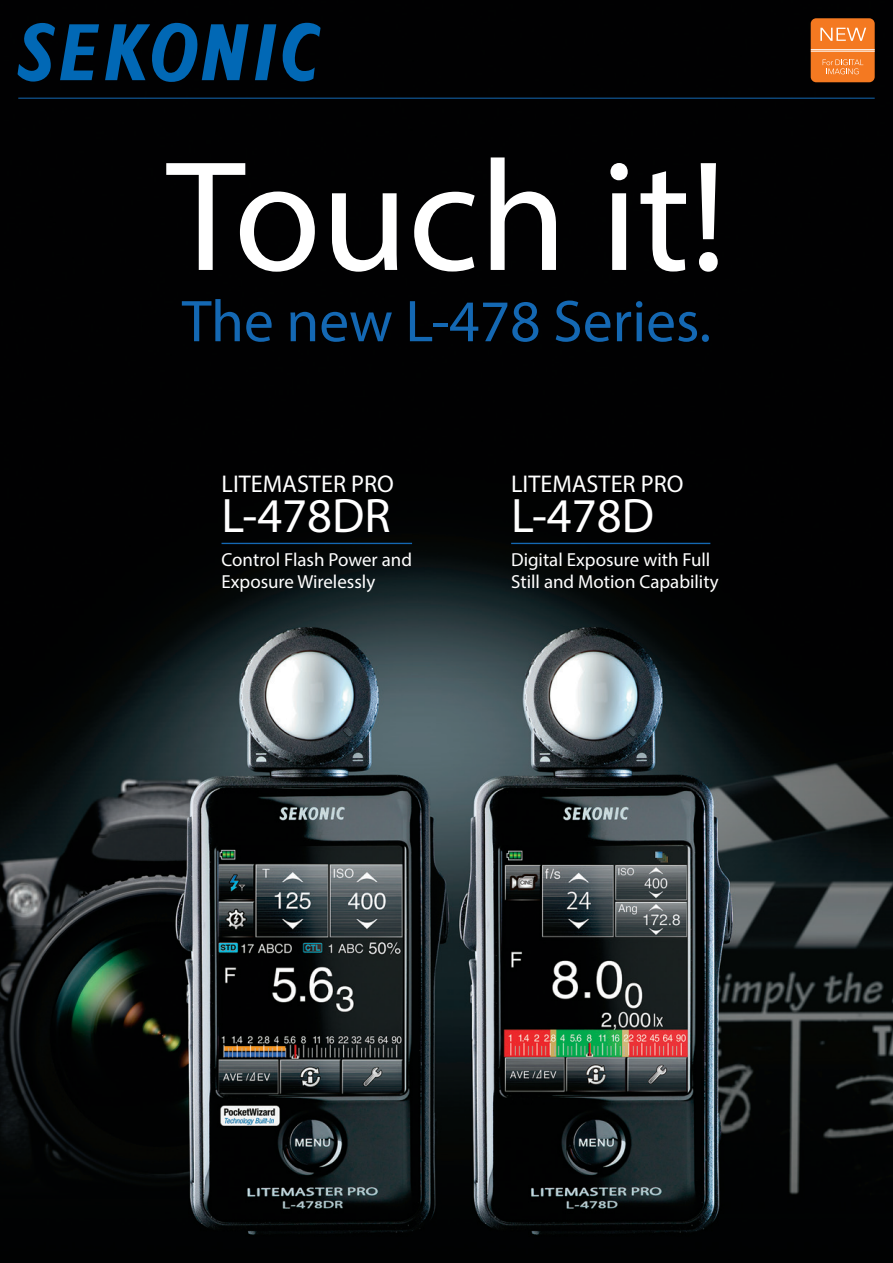
<style>
.page{position:relative;width:893px;height:1263px;background:#fff}
.page>*{position:absolute;margin:0;border:0;box-sizing:border-box;transform-origin:0 0}
.t1{font:158.4px "Myriad Pro";color:#fff}
.t2{font:59.4px "Myriad Pro";color:#1468b3}
.t3{font:48.6px "Myriad Pro";color:#fff}
.t4{font:24.3px "Myriad Pro";color:#fff}
.t5{font:18.9px/22.6px "Myriad Pro";color:#fff}
</style>
<div class="page">
<img style="left:0;top:0;width:893px;height:1263px">
<svg style="left:18px;top:23px;width:81px;height:59px"></svg>
<svg style="left:255px;top:23px;width:66px;height:58px"></svg>
<svg style="left:105px;top:23px;width:144px;height:59px"></svg>
<div style="left:811px;top:18px;width:64px;height:64px;background:#f47921;border-radius:5px"></div>
<svg style="left:823px;top:59px;width:40px;height:15px"></svg>
<svg style="left:820px;top:28px;width:46px;height:13px"></svg>
<hr style="left:811px;top:49px;width:64px;height:1px;background:#fff">
<hr style="left:811px;top:51px;width:64px;height:1px;background:#fff">
<hr style="left:18px;top:98px;width:857px;height:1px;background:#1468b3">
<hr style="left:222px;top:543px;width:190px;height:1px;background:#1468b3">
<hr style="left:511px;top:543px;width:199px;height:1px;background:#1468b3">
<h1 class="t1" style="left:166px;top:119px;width:562px">Touch it!</h1>
<h2 class="t2" style="left:182px;top:285px;width:531px">The new L-478 Series.</h2>
<p class="t4" style="left:222px;top:469px;width:174px">LITEMASTER PRO</p>
<h3 class="t3" style="left:222px;top:486px;width:171px">L-478DR</h3>
<p class="t5" style="left:222px;top:548px;width:192px">Control Flash Power and<br>Exposure Wirelessly</p>
<p class="t4" style="left:511px;top:469px;width:174px">LITEMASTER PRO</p>
<h3 class="t3" style="left:511px;top:486px;width:144px">L-478D</h3>
<p class="t5" style="left:511px;top:548px;width:209px">Digital Exposure with Full<br>Still and Motion Capability</p>
</div>
